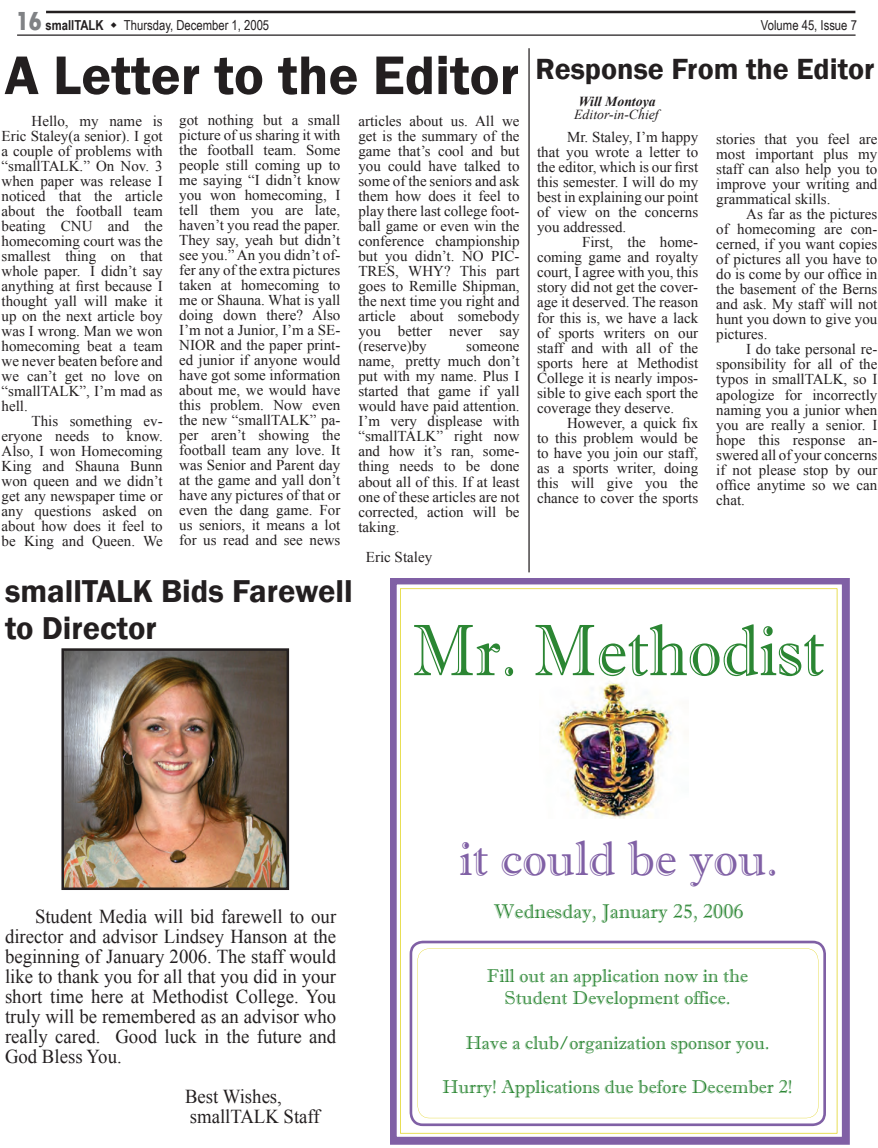
<style>
.page{position:relative;width:878px;height:1148px;background:#fff}
.page>*{position:absolute;margin:0;border:0;box-sizing:border-box;transform-origin:0 0}
.t1{font:72.75px "Imprint MT Shadow";color:#2b8633;scale:.93 1}
.t2{font:600 56.25px "Franklin Gothic";color:#231f20}
.t3{font:49px "Imprint MT Shadow";color:#8060a5}
.t4{font:600 32.5px/37.5px "Franklin Gothic";color:#231f20}
.t5{font:600 30px "Franklin Gothic";color:#231f20}
.t6{font:19.88px "Imprint MT Shadow";color:#2b8633}
.t7{font:19.75px/20px "Times New Roman";color:#231f20;text-align:justify;scale:.95 1}
.t8{font:18.5px/22.2px "Imprint MT Shadow";color:#2b8633;text-align:center}
.t9{font:15px/15px "Times New Roman";color:#231f20;text-align:justify}
.t10{font:13.75px "Arial Narrow";color:#231f20}
.t11{font:italic 13.75px/12.8px "Times New Roman";color:#231f20;text-align:center}
.t12{font:700 13.75px "Arial Narrow";color:#231f20}
.s1{font-family:"Tw Cen";font-weight:800;font-stretch:condensed;font-size:27.5px;color:#808285}
.s2{font-weight:700}
</style>
<div class="page">
<hr style="left:17px;top:34px;width:838px;height:2px;background:#231f20">
<hr style="left:46px;top:11px;width:809px;height:2px;background:#231f20">
<svg style="left:390px;top:578px;width:459px;height:566px;fill:#8060a5"></svg>
<svg style="left:400px;top:588px;width:437px;height:545px"></svg>
<svg style="left:409px;top:940px;width:417px;height:186px"></svg>
<svg style="left:417px;top:948px;width:401px;height:170px"></svg>
<img style="left:64px;top:651px;width:222px;height:236px">
<div style="left:61px;top:648px;width:228px;height:242px;border:2px solid #231f20"></div>
<hr style="left:528px;top:48px;width:1px;height:524px;background:#231f20">
<p class="t12" style="left:16px;top:15px;width:89px"><span class="s1">16</span> smallTALK</p>
<p class="t10" style="left:124px;top:15px;width:147px">Thursday, December 1, 2005</p>
<p class="t10" style="left:761px;top:15px;width:97px">Volume 45, Issue 7</p>
<p class="t2" style="left:5px;top:41px;width:516px">A Letter to the Editor</p>
<p class="t9" style="left:179px;top:112px;width:163px">got nothing but a small picture of us sharing it with the football team. Some people still coming up to me saying “I didn’t know you won homecoming, I tell them you are late, haven’t you read the paper.<br>They say, yeah but didn’t see you.” An you didn’t of&shy;fer any of the extra pictures taken at homecoming to me or Shauna. What is yall doing down there? Also I’m not a Junior, I’m a SE-NIOR and the paper print&shy;ed junior if anyone would have got some information about me, we would have this problem. Now even the new “smallTALK” pa&shy;per aren’t showing the football team any love. It was Senior and Parent day at the game and yall don’t have any pictures of that or even the dang game. For us seniors, it means a lot for us read and see news</p>
<p class="t9" style="left:358px;top:114px;width:163px">articles about us. All we get is the summary of the game that’s cool and but you could have talked to some of the seniors and ask them how does it feel to play there last college foot&shy;ball game or even win the conference championship but you didn’t. NO PIC-TRES, WHY? This part goes to Remille Shipman, the next time you right and article about somebody you better never say (reserve)by</p>
<p class="t9" style="left:32px;top:113px;width:133px">Hello, my name is</p>
<p class="t9" style="left:2px;top:128px;width:163px">Eric Staley(a senior). I got</p>
<p class="t9" style="left:2px;top:143px;width:163px">a couple of problems with</p>
<p class="t9" style="left:2px;top:158px;width:163px">“smallTALK.” On Nov. 3</p>
<p class="t9" style="left:2px;top:173px;width:163px">when paper was release I</p>
<p class="t9" style="left:2px;top:188px;width:163px">noticed that the article</p>
<p class="t9" style="left:2px;top:203px;width:163px">about the football team</p>
<p class="t9" style="left:2px;top:218px;width:163px">beating CNU and the</p>
<p class="t9" style="left:2px;top:233px;width:163px">homecoming court was the</p>
<p class="t9" style="left:2px;top:248px;width:163px">smallest thing on that</p>
<p class="t9" style="left:2px;top:263px;width:163px">whole paper. I didn’t say</p>
<p class="t9" style="left:2px;top:278px;width:163px">anything at first because I</p>
<p class="t9" style="left:2px;top:293px;width:163px">thought yall will make it</p>
<p class="t9" style="left:2px;top:308px;width:163px">up on the next article boy</p>
<p class="t9" style="left:2px;top:323px;width:163px">was I wrong. Man we won</p>
<p class="t9" style="left:2px;top:338px;width:163px">homecoming beat a team</p>
<p class="t9" style="left:2px;top:353px;width:163px">we never beaten before and</p>
<p class="t9" style="left:2px;top:368px;width:163px">we can’t get no love on</p>
<p class="t9" style="left:2px;top:383px;width:163px">“smallTALK”, I’m mad as</p>
<p class="t9" style="left:2px;top:398px;width:28px">hell.</p>
<p class="t9" style="left:32px;top:413px;width:133px">This something ev-</p>
<p class="t9" style="left:2px;top:428px;width:163px">eryone needs to know.</p>
<p class="t9" style="left:2px;top:443px;width:163px">Also, I won Homecoming</p>
<p class="t9" style="left:2px;top:458px;width:163px">King and Shauna Bunn</p>
<p class="t9" style="left:2px;top:473px;width:163px">won queen and we didn’t</p>
<p class="t9" style="left:2px;top:488px;width:163px">get any newspaper time or</p>
<p class="t9" style="left:2px;top:503px;width:163px">any questions asked on</p>
<p class="t9" style="left:2px;top:518px;width:163px">about how does it feel to</p>
<p class="t9" style="left:2px;top:533px;width:163px">be King and Queen. We</p>
<p class="t9" style="left:358px;top:339px;width:163px;text-indent:108px">someone name, pretty much don’t put with my name. Plus I started that game if yall would have paid attention.<br>I’m very displease with “smallTALK” right now and how it’s ran, some&shy;thing needs to be done about all of this. If at least one of these articles are not corrected, action will be taking.</p>
<p class="t9" style="left:366px;top:549px;width:68px">Eric Staley</p>
<p class="t5" style="left:535px;top:51px;width:340px">Response From the Editor</p>
<p class="t11" style="left:574px;top:94px;width:86px"><span class="s2">Will Montoya<br></span>Editor-in-Chief</p>
<p class="t9" style="left:567px;top:130px;width:133px">Mr. Staley, I’m happy</p>
<p class="t9" style="left:537px;top:145px;width:163px">that you wrote a letter to</p>
<p class="t9" style="left:537px;top:160px;width:163px">the editor, which is our first</p>
<p class="t9" style="left:537px;top:175px;width:163px">this semester. I will do my</p>
<p class="t9" style="left:537px;top:190px;width:163px">best in explaining our point</p>
<p class="t9" style="left:537px;top:205px;width:163px">of view on the concerns</p>
<p class="t9" style="left:537px;top:220px;width:91px">you addressed.</p>
<p class="t9" style="left:582px;top:235px;width:118px">First, the home-</p>
<p class="t9" style="left:537px;top:250px;width:163px">coming game and royalty</p>
<p class="t9" style="left:537px;top:265px;width:163px">court, I agree with you, this</p>
<p class="t9" style="left:537px;top:280px;width:163px">story did not get the cover-</p>
<p class="t9" style="left:537px;top:295px;width:163px">age it deserved. The reason</p>
<p class="t9" style="left:537px;top:310px;width:163px">for this is, we have a lack</p>
<p class="t9" style="left:537px;top:325px;width:163px">of sports writers on our</p>
<p class="t9" style="left:537px;top:340px;width:163px">staff and with all of the</p>
<p class="t9" style="left:537px;top:355px;width:163px">sports here at Methodist</p>
<p class="t9" style="left:537px;top:370px;width:163px">College it is nearly impos-</p>
<p class="t9" style="left:537px;top:385px;width:163px">sible to give each sport the</p>
<p class="t9" style="left:537px;top:400px;width:139px">coverage they deserve.</p>
<p class="t9" style="left:567px;top:415px;width:133px">However, a quick fix</p>
<p class="t9" style="left:537px;top:430px;width:163px">to this problem would be</p>
<p class="t9" style="left:537px;top:445px;width:163px">to have you join our staff,</p>
<p class="t9" style="left:537px;top:460px;width:163px">as a sports writer, doing</p>
<p class="t9" style="left:537px;top:475px;width:163px">this will give you the</p>
<p class="t9" style="left:537px;top:490px;width:163px">chance to cover the sports</p>
<p class="t9" style="left:716px;top:132px;width:163px">stories that you feel are</p>
<p class="t9" style="left:716px;top:147px;width:163px">most important plus my</p>
<p class="t9" style="left:716px;top:162px;width:163px">staff can also help you to</p>
<p class="t9" style="left:716px;top:177px;width:163px">improve your writing and</p>
<p class="t9" style="left:716px;top:192px;width:116px">grammatical skills.</p>
<p class="t9" style="left:746px;top:207px;width:133px">As far as the pictures</p>
<p class="t9" style="left:716px;top:222px;width:163px">of homecoming are con-</p>
<p class="t9" style="left:716px;top:237px;width:163px">cerned, if you want copies</p>
<p class="t9" style="left:716px;top:252px;width:163px">of pictures all you have to</p>
<p class="t9" style="left:716px;top:267px;width:163px">do is come by our office in</p>
<p class="t9" style="left:716px;top:282px;width:163px">the basement of the Berns</p>
<p class="t9" style="left:716px;top:297px;width:163px">and ask. My staff will not</p>
<p class="t9" style="left:716px;top:312px;width:163px">hunt you down to give you</p>
<p class="t9" style="left:716px;top:327px;width:53px">pictures.</p>
<p class="t9" style="left:746px;top:342px;width:133px">I do take personal re-</p>
<p class="t9" style="left:716px;top:357px;width:163px">sponsibility for all of the</p>
<p class="t9" style="left:716px;top:372px;width:163px">typos in smallTALK, so I</p>
<p class="t9" style="left:716px;top:387px;width:163px">apologize for incorrectly</p>
<p class="t9" style="left:716px;top:402px;width:163px">naming you a junior when</p>
<p class="t9" style="left:716px;top:417px;width:163px">you are really a senior. I</p>
<p class="t9" style="left:716px;top:432px;width:163px">hope this response an-</p>
<p class="t9" style="left:716px;top:447px;width:163px">swered all of your concerns</p>
<p class="t9" style="left:716px;top:462px;width:163px">if not please stop by our</p>
<p class="t9" style="left:716px;top:477px;width:163px">office anytime so we can</p>
<p class="t9" style="left:716px;top:492px;width:30px">chat.</p>
<p class="t4" style="left:5px;top:572px;width:349px">smallTALK Bids Farewell to Director</p>
<p class="t1" style="left:412px;top:607px;width:444px">Mr. Methodist</p>
<p class="t7" style="left:5px;top:905px;width:350px;text-indent:30px">Student Media will bid farewell to our director and advisor Lindsey Hanson at the beginning of January 2006. The staff would like to thank you for all that you did in your short time here at Methodist College. You truly will be remembered as an advisor who really cared. Good luck in the future and God Bless You.</p>
<p class="t7" style="left:185px;top:1085px;width:143px">Best Wishes, smallTALK Staff</p>
<p class="t3" style="left:459px;top:829px;width:320px">it could be you.</p>
<p class="t6" style="left:493px;top:899px;width:251px">Wednesday, January 25, 2006</p>
<p class="t8" style="left:487px;top:964px;width:262px">Fill out an application now in the<br>Student Development office.</p>
<p class="t8" style="left:465px;top:1031px;width:305px">Have a club/organization sponsor you.</p>
<p class="t8" style="left:442px;top:1075px;width:351px">Hurry! Applications due before December 2!</p>
</div>
